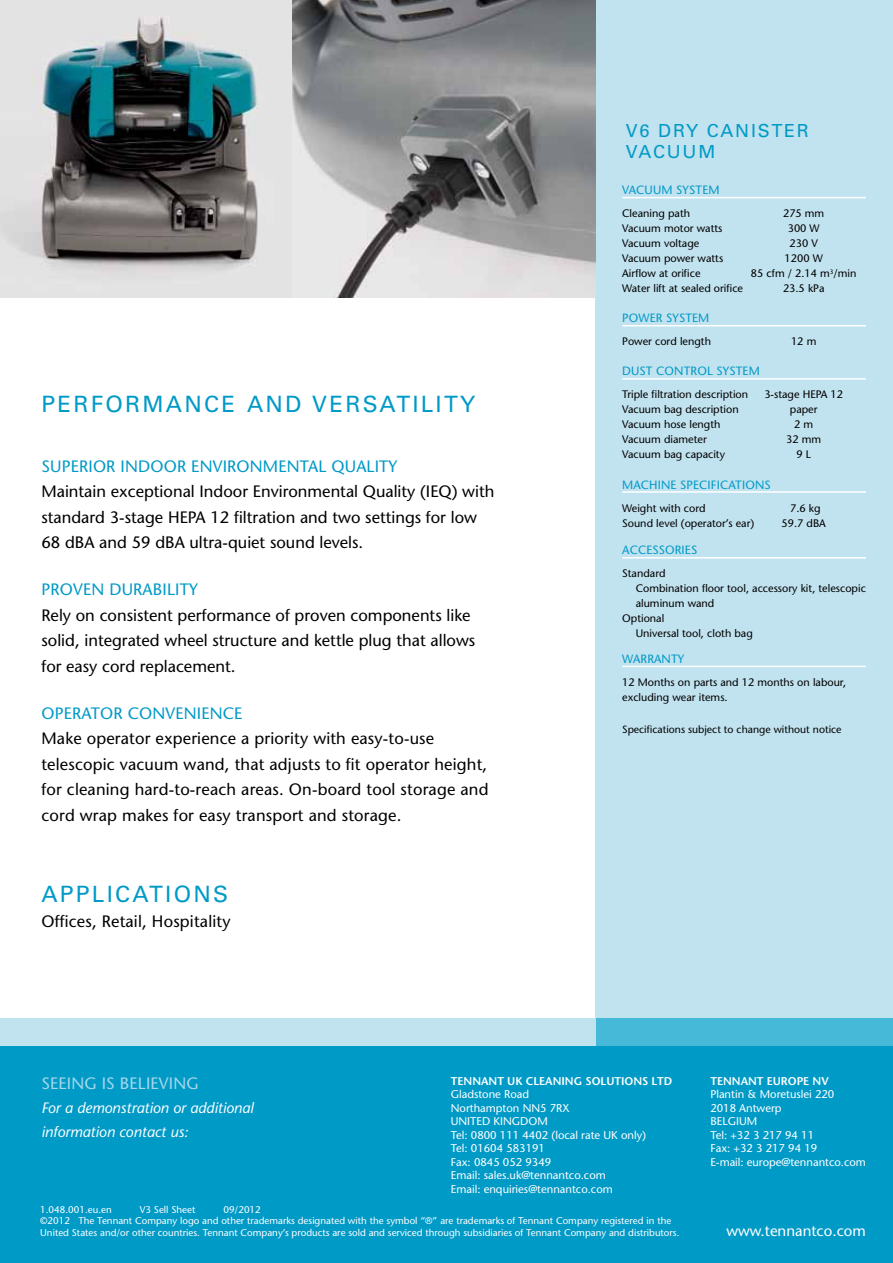
<style>
.page{position:relative;width:893px;height:1263px;background:#fff}
.page>*{position:absolute;margin:0;border:0;box-sizing:border-box;transform-origin:0 0}
.t1{font:22.5px "Univers LT Std";letter-spacing:.1em;color:#009ac7}
.t2{font:18px/21.6px "Univers LT Std";letter-spacing:.1em;color:#009ac7}
.t3{font:500 16.5px/25.5px "Stone Sans Std";color:#000}
.t4{font:500 16.5px "Stone Sans Std";letter-spacing:.01em;color:#009ac7}
.t5{font:500 16.5px "Stone Sans Std";letter-spacing:.01em;color:#a5d7e9}
.t6{font:italic 500 15px/24px "Stone Sans Std";color:#fff}
.t7{font:500 15px "Stone Sans Std";color:#fff}
.t8{font:500 12px "Stone Sans Std";letter-spacing:.01em;color:#009ac7}
.t9{font:500 11.25px/13.5px "Stone Sans Std";color:#fff}
.t10{font:600 11.25px "Stone Sans Std";color:#fff}
.t11{font:500 10.8px/15px "Stone Sans Std";color:#000}
.t12{font:500 10.5px "Stone Sans Std";color:#000}
.t13{font:500 9.75px/11.7px "Stone Sans Std";color:#fff}
</style>
<div class="page">
<div style="left:595px;top:0;width:298px;height:1045px;background:#c1e2ef"></div>
<div style="left:0;top:1045px;width:893px;height:218px;background:#009ac7"></div>
<div style="left:298px;top:1018px;width:595px;height:27px;background:#46b9d9"></div>
<div style="left:0;top:1018px;width:595px;height:27px;background:#c1e2ef"></div>
<img style="left:291px;top:0;width:304px;height:298px">
<svg style="left:0;top:0;width:291px;height:298px;background:#919a9b"></svg>
<hr style="left:622px;top:197px;width:244px;height:1px;background:#fff">
<hr style="left:622px;top:325px;width:244px;height:1px;background:#fff">
<hr style="left:622px;top:378px;width:244px;height:2px;background:#fff">
<hr style="left:622px;top:491px;width:244px;height:2px;background:#fff">
<hr style="left:622px;top:557px;width:244px;height:1px;background:#fff">
<hr style="left:622px;top:666px;width:244px;height:1px;background:#fff">
<h1 class="t1" style="left:41px;top:391px;width:435px">PERFORMANCE AND VERSATILITY</h1>
<p class="t4" style="left:41px;top:456px;width:357px">SUPERIOR INDOOR ENVIRONMENTAL QUALITY</p>
<p class="t3" style="left:41px;top:479px;width:454px">Maintain exceptional Indoor Environmental Quality (IEQ) with standard 3-stage HEPA 12 filtration and two settings for low<br>68 dBA and 59 dBA ultra-quiet sound levels.</p>
<p class="t4" style="left:41px;top:580px;width:21px">Proven</p>
<p class="t4" style="left:109px;top:580px;width:22px">Durability</p>
<p class="t3" style="left:41px;top:602px;width:435px">Rely on consistent performance of proven components like solid, integrated wheel structure and kettle plug that allows for easy cord replacement.</p>
<p class="t4" style="left:41px;top:703px;width:24px">Operator</p>
<p class="t4" style="left:128px;top:703px;width:23px">Convenience</p>
<p class="t3" style="left:41px;top:726px;width:448px">Make operator experience a priority with easy-to-use telescopic vacuum wand, that adjusts to fit operator height, for cleaning hard-to-reach areas. On-board tool storage and cord wrap makes for easy transport and storage.</p>
<h1 class="t1" style="left:41px;top:880px;width:15px">APPLI</h1>
<h1 class="t1" style="left:115px;top:880px;width:34px">CATIONS</h1>
<p class="t3" style="left:41px;top:909px;width:191px">Offices, Retail, Hospitality</p>
<p class="t2" style="left:626px;top:120px;width:185px">V6 DRY CANISTER<br>VACUUM</p>
<p class="t8" style="left:622px;top:183px;width:17px">Vacuum</p>
<p class="t8" style="left:676px;top:183px;width:45px">SYSTEM</p>
<p class="t11" style="left:622px;top:206px;width:69px">Cleaning path</p>
<p class="t11" style="left:783px;top:206px;width:43px">275 mm</p>
<p class="t11" style="left:622px;top:221px;width:102px">Vacuum motor watts</p>
<p class="t11" style="left:788px;top:221px;width:33px">300 W</p>
<p class="t11" style="left:622px;top:236px;width:79px">Vacuum voltage</p>
<p class="t11" style="left:790px;top:236px;width:30px">230 V</p>
<p class="t11" style="left:622px;top:251px;width:103px">Vacuum power watts</p>
<p class="t11" style="left:785px;top:251px;width:40px">1200 W</p>
<p class="t11" style="left:622px;top:266px;width:80px">Airflow at orifice</p>
<p class="t11" style="left:751px;top:266px;width:107px">85 cfm / 2.14 m<sup>3</sup>/min</p>
<p class="t11" style="left:622px;top:281px;width:122px">Water lift at sealed orifice</p>
<p class="t11" style="left:783px;top:281px;width:43px">23.5 kPa</p>
<p class="t8" style="left:622px;top:311px;width:89px">POWER SYSTEM</p>
<p class="t11" style="left:622px;top:334px;width:90px">Power cord length</p>
<p class="t11" style="left:791px;top:334px;width:27px">12 m</p>
<p class="t8" style="left:622px;top:364px;width:17px">Dust</p>
<p class="t8" style="left:656px;top:364px;width:9px">control</p>
<p class="t8" style="left:716px;top:364px;width:8px">system</p>
<p class="t11" style="left:622px;top:387px;width:127px">Triple filtration description</p>
<p class="t11" style="left:764px;top:387px;width:80px">3-stage HEPA 12</p>
<p class="t11" style="left:622px;top:402px;width:118px">Vacuum bag description</p>
<p class="t11" style="left:790px;top:402px;width:29px">paper</p>
<p class="t11" style="left:622px;top:417px;width:100px">Vacuum hose length</p>
<p class="t11" style="left:794px;top:417px;width:21px">2 m</p>
<p class="t11" style="left:622px;top:432px;width:86px">Vacuum diameter</p>
<p class="t11" style="left:786px;top:432px;width:37px">32 mm</p>
<p class="t11" style="left:622px;top:447px;width:104px">Vacuum bag capacity</p>
<p class="t11" style="left:796px;top:447px;width:16px">9 L</p>
<p class="t8" style="left:622px;top:477px;width:9px">machine</p>
<p class="t8" style="left:680px;top:477px;width:7px">speci</p>
<p class="t8" style="left:711px;top:477px;width:14px">fications</p>
<p class="t11" style="left:622px;top:500px;width:85px">Weight with cord</p>
<p class="t11" style="left:790px;top:500px;width:32px">7.6 kg</p>
<p class="t11" style="left:622px;top:515px;width:134px">Sound level (operator’s ear)</p>
<p class="t11" style="left:781px;top:515px;width:46px">59.7 dBA</p>
<p class="t8" style="left:622px;top:543px;width:8px">accessories</p>
<p class="t11" style="left:622px;top:566px;width:45px">Standard</p>
<p class="t11" style="left:636px;top:581px;width:232px">Combination floor tool, accessory kit, telescopic</p>
<p class="t11" style="left:636px;top:596px;width:80px">aluminum wand</p>
<p class="t11" style="left:622px;top:611px;width:44px">Optional</p>
<p class="t11" style="left:636px;top:626px;width:119px">Universal tool, cloth bag</p>
<p class="t8" style="left:622px;top:652px;width:20px">Warranty</p>
<p class="t11" style="left:622px;top:675px;width:226px">12 Months on parts and 12 months on labour, excluding wear items.</p>
<p class="t12" style="left:622px;top:723px;width:221px">Specifications subject to change without notice</p>
<p class="t5" style="left:41px;top:1073px;width:159px">SEEING IS BELIEVING</p>
<p class="t6" style="left:41px;top:1096px;width:214px">For a demonstration or additional information contact us:</p>
<p class="t10" style="left:451px;top:1074px;width:110px">TENNANT UK CLEANIN</p>
<p class="t10" style="left:574px;top:1074px;width:100px">G SOLUTION S LTD</p>
<p class="t9" style="left:451px;top:1088px;width:197px">Gladstone Road<br>Northampton NN5 7RX<br>UNITED KINGDOM<br>Tel: 0800 111 4402 (local rate UK only)<br>Tel: 01604 583191<br>Fax: 0845 052 9349<br>Email: sales.uk@tennantco.com<br>Email: enquiries@tennantco.com</p>
<p class="t13" style="left:40px;top:1203px;width:641px;text-indent:183px">09/2012<br>©2012 The Tennant Company logo and other trademarks designated with the symbol “®” are trademarks of Tennant Company registered in the<br>United States and/or other countries. Tennant Company’s products are sold and serviced through subsidiaries of Tennant Company and distributors.</p>
<p class="t13" style="left:40px;top:1203px;width:73px">1.048.001.eu.en</p>
<p class="t13" style="left:140px;top:1203px;width:57px">V3 Sell Sheet</p>
<p class="t10" style="left:710px;top:1074px;width:111px">TENNANT EUROPE NV</p>
<p class="t9" style="left:710px;top:1088px;width:157px">Plantin &amp; Moretuslei 220<br>2018 Antwerp<br>BELGIUM<br>Tel: +32 3 217 94 11<br>Fax: +32 3 217 94 19<br>E-mail: europe@tennantco.com</p>
<p class="t7" style="left:727px;top:1222px;width:141px">www.tennantco.com</p>
</div>
